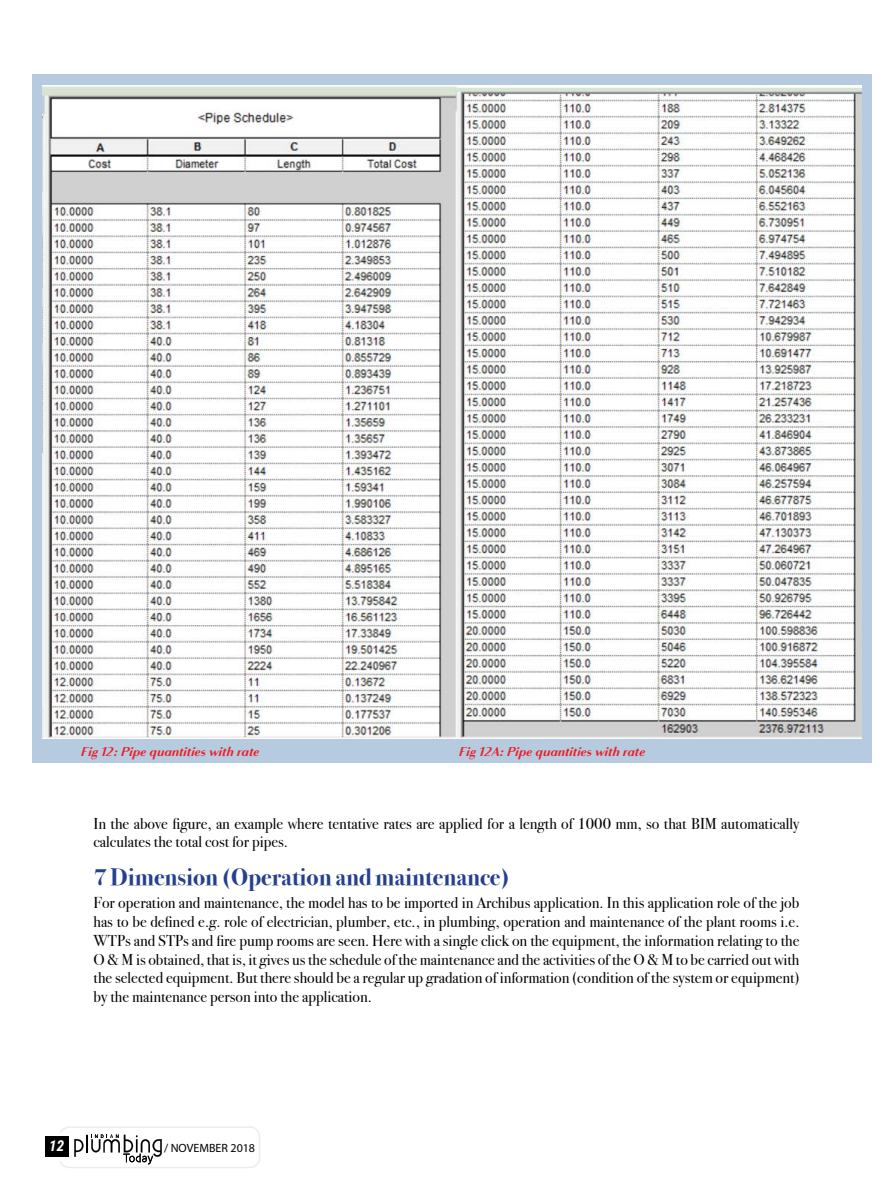
<style>
.page{position:relative;width:893px;height:1191px;background:#fff}
.page>*{position:absolute;margin:0;border:0;box-sizing:border-box;transform-origin:0 0}
.t1{font:700 24px "Bodoni Svty Two ITCTT";color:#25408f}
.t2{font:15.75px/18.8px "Bodoni Svty Two ITCTT";color:#000}
.t3{font:italic 700 15px "Roboto Condensed";color:#fff}
.t4{font:italic 700 12.75px "Bodoni Sans Text";color:#ed1d24}
.t5{font:12px "Myriad Pro";color:#000}
</style>
<div class="page">
<div style="left:59px;top:1126px;width:201px;height:42px;border:2px solid #8d5443;border-radius:10px"></div>
<svg style="left:55px;top:1133px;width:10px;height:27px"></svg>
<svg style="left:74px;top:1134px;width:88px;height:30px"></svg>
<div style="left:45px;top:1136px;width:24px;height:20px;background:#000"></div>
<div style="left:32px;top:74px;width:840px;height:688px;background:#b7cbe0"></div>
<img style="left:43px;top:85px;width:818px;height:653px">
<p class="t4" style="left:81px;top:745px;width:180px">Fig 12: Pipe quantities with rate</p>
<p class="t4" style="left:459px;top:745px;width:188px">Fig 12A: Pipe quantities with rate</p>
<p class="t2" style="left:94px;top:812px;width:707px">In the above figure, an example where tentative rates are applied for a length of 1000 mm, so that BIM automatically calculates the total cost for pipes.</p>
<h1 class="t1" style="left:94px;top:857px;width:418px">7 Dimension (Operation and maintenance)</h1>
<p class="t2" style="left:94px;top:892px;width:707px;text-align:justify">For operation and maintenance, the model has to be imported in Archibus application. In this application role of the job has to be defined e.g. role of electrician, plumber, etc., in plumbing, operation and maintenance of the plant rooms i.e.<br>WTPs and STPs and fire pump rooms are seen. Here with a single click on the equipment, the information relating to the O &amp; M is obtained, that is, it gives us the schedule of the maintenance and the activities of the O &amp; M to be carried out with the selected equipment. But there should be a regular up gradation of information (condition of the system or equipment) by the maintenance person into the application.</p>
<p class="t3" style="left:49px;top:1135px;width:16px">12</p>
<p class="t5" style="left:164px;top:1140px;width:93px">/ NOVEMBER 2018</p>
</div>
